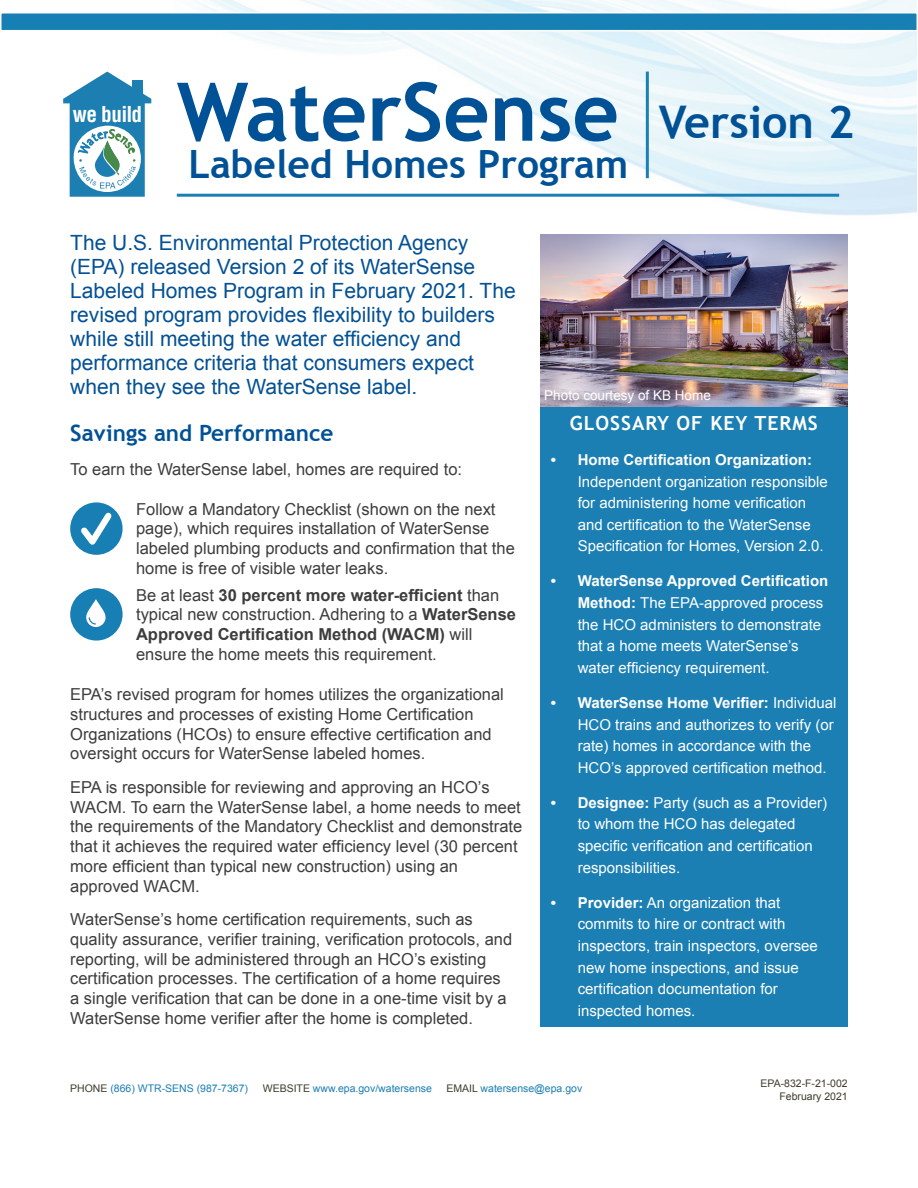
<style>
.page{position:relative;width:918px;height:1188px;background:#fff}
.page>*{position:absolute;margin:0;border:0;box-sizing:border-box;transform-origin:0 0}
.t1{font:700 81px "Trebuchet MS";color:#005195}
.t2{font:700 45px "Trebuchet MS";color:#005195}
.t3{font:700 39px "Trebuchet MS";color:#005195}
.t4{font:700 22.5px "Trebuchet MS";color:#005195}
.t5{font:700 condensed 21.45px "Helvetica LT Std";letter-spacing:-.03em;color:#fff}
.t6{font:21px/24px "Arial";color:#045194}
.t7{font:700 19.5px "Trebuchet MS";letter-spacing:.05em;color:#fff}
.t8{font:16.5px/19.8px "Arial";color:#3d3d3d}
.t9{font:15px/21.6px "Arial";color:#fff}
.t10{font:13.5px "Arial";color:#fff}
.t11{font:10.5px "Arial";color:#1d7eb2}
.t12{font:10.5px "Arial";color:#3e3c2b}
.s1{font-weight:700}
.s2{color:#3e3c2b}
</style>
<div class="page">
<svg style="left:63px;top:72px;width:88px;height:125px"></svg>
<div style="left:540px;top:405px;width:308px;height:622px;background:#1b7fb4"></div>
<hr style="left:177px;top:194px;width:662px;height:3px;background:#1a7fb5">
<div style="left:1px;top:13px;width:916px;height:18px;background:#167fb4"></div>
<div style="left:0;top:12px;width:918px;height:19px;border:2px solid #fff"></div>
<div style="left:70px;top:502px;width:53px;height:53px;background:#187fb5;border-radius:50%"></div>
<svg style="left:81px;top:513px;width:31px;height:32px"></svg>
<div style="left:70px;top:588px;width:53px;height:53px;background:#187fb5;border-radius:50%"></div>
<svg style="left:86px;top:599px;width:20px;height:28px"></svg>
<img style="left:540px;top:235px;width:308px;height:171px">
<hr style="left:646px;top:72px;width:3px;height:106px;background:#1a7fb5">
<p class="t5" style="left:73px;top:100px;width:71px">we build</p>
<h1 class="t1" style="left:177px;top:61px;width:444px">WaterSense</h1>
<h1 class="t3" style="left:189px;top:140px;width:441px">Labeled Homes Program</h1>
<h1 class="t2" style="left:659px;top:94px;width:197px">Version 2</h1>
<p class="t6" style="left:70px;top:231px;width:447px">The U.S. Environmental Protection Agency (EPA) released Version 2 of its WaterSense Labeled Homes Program in February 2021. The revised program provides flexibility to builders while still meeting the water efficiency and performance criteria that consumers expect when they see the WaterSense label.</p>
<h2 class="t4" style="left:70px;top:419px;width:265px">Savings and Performance</h2>
<p class="t8" style="left:70px;top:459px;width:393px">To earn the WaterSense label, homes are required to:</p>
<p class="t8" style="left:136px;top:499px;width:380px">Follow a Mandatory Checklist (shown on the next page), which requires installation of WaterSense labeled plumbing products and confirmation that the home is free of visible water leaks.</p>
<p class="t8" style="left:136px;top:585px;width:381px">Be at least <span class="s1">30 percent more water-efficient</span> than typical new construction. Adhering to a <span class="s1">WaterSense Approved Certification Method (WACM)</span> will ensure the home meets this requirement.</p>
<p class="t8" style="left:70px;top:685px;width:435px">EPA’s revised program for homes utilizes the organizational structures and processes of existing Home Certification Organizations (HCOs) to ensure effective certification and oversight occurs for WaterSense labeled homes.</p>
<p class="t8" style="left:70px;top:777px;width:454px">EPA is responsible for reviewing and approving an HCO’s WACM. To earn the WaterSense label, a home needs to meet the requirements of the Mandatory Checklist and demonstrate that it achieves the required water efficiency level (30 percent more efficient than typical new construction) using an approved WACM.</p>
<p class="t8" style="left:70px;top:910px;width:444px">WaterSense’s home certification requirements, such as quality assurance, verifier training, verification protocols, and reporting, will be administered through an HCO’s existing certification processes. The certification of a home requires a single verification that can be done in a one-time visit by a WaterSense home verifier after the home is completed.</p>
<p class="t10" style="left:544px;top:386px;width:168px">Photo courtesy of KB Home</p>
<h3 class="t7" style="left:570px;top:411px;width:250px">GLOSSARY OF KEY TERMS</h3>
<p class="t9" style="left:578px;top:449px;width:252px;text-indent:-27px"><span class="s1">• Home Certification Organization:<br></span>Independent organization responsible for administering home verification and certification to the WaterSense Specification for Homes, Version 2.0.</p>
<p class="t9" style="left:578px;top:571px;width:252px;text-indent:-27px"><span class="s1">• WaterSense Approved Certification Method:</span> The EPA-approved process the HCO administers to demonstrate that a home meets WaterSense’s water efficiency requirement.</p>
<p class="t9" style="left:578px;top:692px;width:260px;text-indent:-27px"><span class="s1">• WaterSense Home Verifier:</span> Individual HCO trains and authorizes to verify (or rate) homes in accordance with the HCO’s approved certification method.</p>
<p class="t9" style="left:578px;top:792px;width:251px;text-indent:-27px"><span class="s1">• Designee:</span> Party (such as a Provider) to whom the HCO has delegated specific verification and certification responsibilities.</p>
<p class="t9" style="left:578px;top:892px;width:242px;text-indent:-27px"><span class="s1">• Provider:</span> An organization that commits to hire or contract with inspectors, train inspectors, oversee new home inspections, and issue certification documentation for inspected homes.</p>
<p class="t11" style="left:70px;top:1081px;width:179px"><span class="s2">PHONE</span> (866) WTR-SENS (987-7367)</p>
<p class="t11" style="left:263px;top:1081px;width:171px"><span class="s2">WEBSITE</span> www.epa.gov/watersense</p>
<p class="t11" style="left:447px;top:1081px;width:137px"><span class="s2">EMAIL</span> watersense@epa.gov</p>
<p class="t12" style="left:760px;top:1077px;width:89px">EPA-832-F-21-002</p>
<p class="t12" style="left:780px;top:1090px;width:70px">February 2021</p>
</div>
